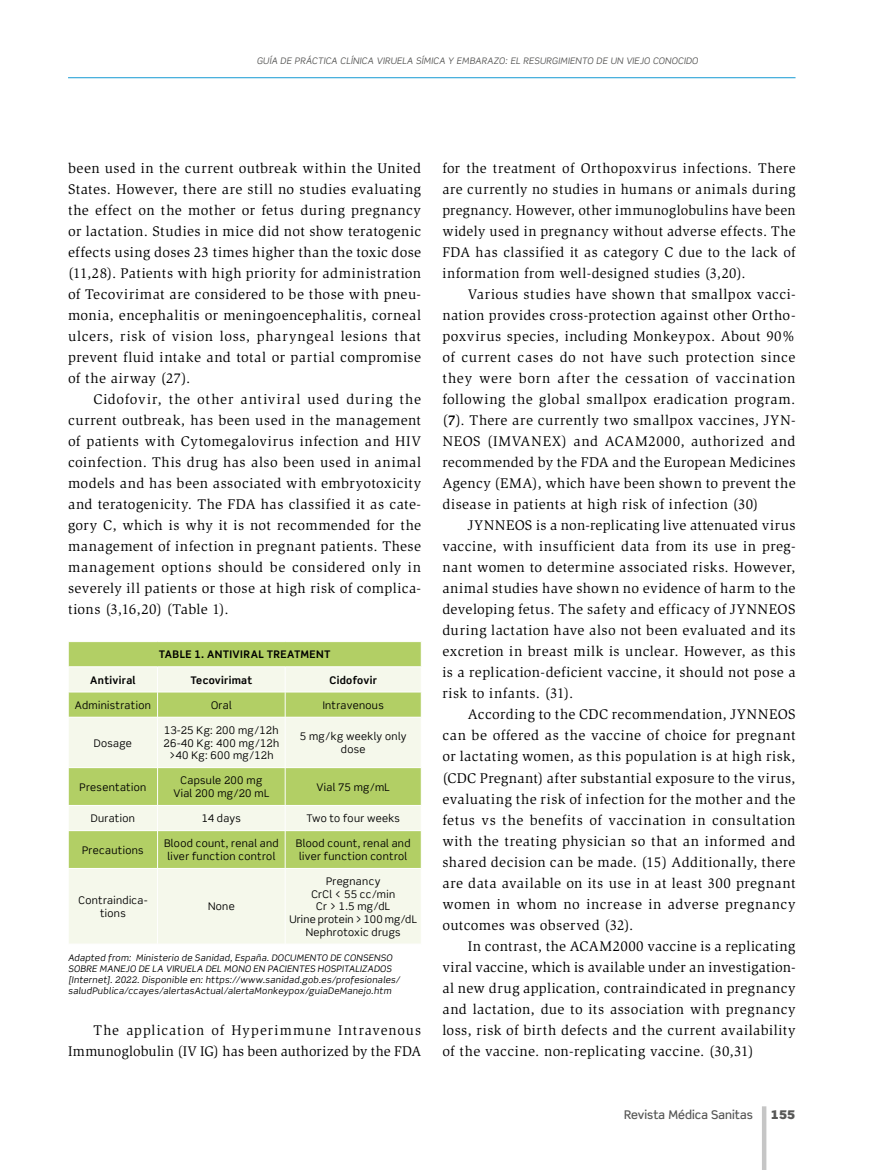
<style>
.page{position:relative;width:872px;height:1170px;background:#fff}
.page>*{position:absolute;margin:0;border:0;box-sizing:border-box;transform-origin:0 0}
._01Body_text{font:14.4px/21px "Slimbach Std";letter-spacing:.03em;color:#000;text-align:justify}
.t1{font:500 12px "Scene Std";color:#575756}
.t2{font:900 12px "Scene Std";color:#575756}
._14texto_tablas{font:10.5px/12.6px "Scene Std";letter-spacing:.03em;color:#000;text-align:center}
._14texto_tablas-2{font:700 10.5px "Scene Std";letter-spacing:.03em;color:#000}
._15Tit_Tabla{font:700 10.5px "Scene Std";letter-spacing:.035em;color:#000}
._17Fuente{font:italic 9px/10.8px "Scene Std";letter-spacing:.03em;color:#000}
.t3{font:italic 9px "Scene Std";letter-spacing:.02em;color:#575756}
.s1{font-weight:700}
</style>
<div class="page">
<hr style="left:68px;top:77px;width:727px;height:1px;background:#169ad3">
<hr style="left:762px;top:1106px;width:4px;height:63px;background:#c6c6c6">
<div style="left:69px;top:642px;width:352px;height:24px;background:#b2cf65"></div>
<svg style="left:69px;top:667px;width:352px;height:276px;background:#dce9ba"></svg>
<hr style="left:68px;top:691px;width:90px;height:1px;background:#fff">
<svg style="left:68px;top:642px;width:1px;height:75px"></svg>
<hr style="left:158px;top:691px;width:127px;height:1px;background:#fff">
<svg style="left:157px;top:667px;width:1px;height:50px"></svg>
<hr style="left:285px;top:691px;width:136px;height:1px;background:#fff">
<svg style="left:285px;top:667px;width:1px;height:50px"></svg>
<hr style="left:68px;top:717px;width:90px;height:1px;background:#fff">
<hr style="left:158px;top:717px;width:127px;height:1px;background:#fff">
<hr style="left:157px;top:717px;width:1px;height:50px;background:#fff">
<hr style="left:285px;top:717px;width:136px;height:1px;background:#fff">
<hr style="left:285px;top:717px;width:1px;height:50px;background:#fff">
<hr style="left:68px;top:767px;width:90px;height:1px;background:#fff">
<hr style="left:158px;top:767px;width:127px;height:1px;background:#fff">
<hr style="left:157px;top:767px;width:1px;height:38px;background:#fff">
<hr style="left:285px;top:767px;width:136px;height:1px;background:#fff">
<hr style="left:285px;top:767px;width:1px;height:38px;background:#fff">
<hr style="left:68px;top:805px;width:90px;height:1px;background:#fff">
<hr style="left:158px;top:805px;width:127px;height:1px;background:#fff">
<svg style="left:157px;top:806px;width:1px;height:24px"></svg>
<hr style="left:285px;top:805px;width:136px;height:1px;background:#fff">
<svg style="left:285px;top:806px;width:1px;height:24px"></svg>
<hr style="left:68px;top:830px;width:90px;height:1px;background:#fff">
<hr style="left:158px;top:830px;width:127px;height:1px;background:#fff">
<hr style="left:157px;top:830px;width:1px;height:38px;background:#fff">
<hr style="left:285px;top:830px;width:136px;height:1px;background:#fff">
<hr style="left:285px;top:830px;width:1px;height:38px;background:#fff">
<hr style="left:68px;top:868px;width:90px;height:1px;background:#fff">
<hr style="left:158px;top:868px;width:127px;height:1px;background:#fff">
<hr style="left:157px;top:868px;width:1px;height:75px;background:#fff">
<hr style="left:285px;top:868px;width:136px;height:1px;background:#fff">
<hr style="left:285px;top:868px;width:1px;height:75px;background:#fff">
<p class="t3" style="left:257px;top:55px;width:443px">GUÍA DE PRÁCTICA CLÍNICA VIRUELA SÍMICA Y EMBARAZO: EL RESURGIMIENTO DE UN VIEJO CONOCIDO</p>
<p class="_01Body_text" style="left:68px;top:158px;width:354px">been used in the current outbreak within the United States. However, there are still no studies evaluating the effect on the mother or fetus during pregnancy or lactation. Studies in mice did not show teratogenic effects using doses 23 times higher than the toxic dose (11,28). Patients with high priority for administration of Tecovirimat are considered to be those with pneu&shy;monia, encephalitis or meningoencephalitis, corneal ulcers, risk of vision loss, pharyngeal lesions that prevent fluid intake and total or partial compromise of the airway (27).</p>
<p class="_01Body_text" style="left:68px;top:389px;width:354px;text-indent:26px">Cidofovir, the other antiviral used during the current outbreak, has been used in the management of patients with Cytomegalovirus infection and HIV coinfection. This drug has also been used in animal models and has been associated with embryotoxicity and teratogenicity. The FDA has classified it as cate&shy;gory C, which is why it is not recommended for the management of infection in pregnant patients. These management options should be considered only in severely ill patients or those at high risk of complica&shy;tions (3,16,20) (Table 1).</p>
<p class="_15Tit_Tabla" style="left:159px;top:648px;width:173px">TABLE 1. ANTIVIRAL TREATMENT</p>
<p class="_14texto_tablas-2" style="left:90px;top:673px;width:47px">Antiviral</p>
<p class="_14texto_tablas-2" style="left:190px;top:673px;width:63px">Tecovirimat</p>
<p class="_14texto_tablas-2" style="left:329px;top:673px;width:49px">Cidofovir</p>
<p class="_14texto_tablas" style="left:75px;top:698px;width:78px">Administration</p>
<p class="_14texto_tablas" style="left:211px;top:698px;width:22px">Oral</p>
<p class="_14texto_tablas" style="left:323px;top:698px;width:63px">Intravenous</p>
<p class="_14texto_tablas" style="left:94px;top:736px;width:40px">Dosage</p>
<p class="_14texto_tablas" style="left:164px;top:723px;width:116px">13-25 Kg: 200 mg/12h</p>
<p class="_14texto_tablas" style="left:164px;top:736px;width:117px">26-40 Kg: 400 mg/12h</p>
<p class="_14texto_tablas" style="left:169px;top:748px;width:106px">&gt;40 Kg: 600 mg/12h</p>
<p class="_14texto_tablas" style="left:300px;top:730px;width:108px">5 mg/kg weekly only dose</p>
<p class="_14texto_tablas" style="left:79px;top:780px;width:68px">Presentation</p>
<p class="_14texto_tablas" style="left:180px;top:774px;width:83px">Capsule 200 mg</p>
<p class="_14texto_tablas" style="left:173px;top:786px;width:98px">Vial 200 mg/20 mL</p>
<p class="_14texto_tablas" style="left:316px;top:780px;width:75px">Vial 75 mg/mL</p>
<p class="_14texto_tablas" style="left:91px;top:811px;width:46px">Duration</p>
<p class="_14texto_tablas" style="left:202px;top:811px;width:41px">14 days</p>
<p class="_14texto_tablas" style="left:306px;top:811px;width:95px">Two to four weeks</p>
<p class="_14texto_tablas" style="left:82px;top:843px;width:63px">Precautions</p>
<p class="_14texto_tablas" style="left:164px;top:837px;width:116px">Blood count, renal and liver function control</p>
<p class="_14texto_tablas" style="left:296px;top:837px;width:116px">Blood count, renal and liver function control</p>
<p class="_14texto_tablas" style="left:78px;top:893px;width:70px">Contraindica&shy;tions</p>
<p class="_14texto_tablas" style="left:208px;top:900px;width:28px">None</p>
<p class="_14texto_tablas" style="left:326px;top:874px;width:56px">Pregnancy</p>
<p class="_14texto_tablas" style="left:311px;top:887px;width:85px">CrCl &lt; 55 cc/min</p>
<p class="_14texto_tablas" style="left:316px;top:900px;width:76px">Cr &gt; 1.5 mg/dL</p>
<p class="_14texto_tablas" style="left:289px;top:912px;width:129px">Urine protein &gt; 100 mg/dL</p>
<p class="_14texto_tablas" style="left:306px;top:925px;width:96px">Nephrotoxic drugs</p>
<p class="_17Fuente" style="left:68px;top:952px;width:334px">Adapted from: Ministerio de Sanidad, España. DOCUMENTO DE CONSENSO SOBRE MANEJO DE LA VIRUELA DEL MONO EN PACIENTES HOSPITALIZADOS [Internet]. 2022. Disponible en: https://www.sanidad.gob.es/profesionales/ saludPublica/ccayes/alertasActual/alertaMonkeypox/guiaDeManejo.htm</p>
<p class="_01Body_text" style="left:68px;top:1019px;width:354px;text-align:right">The application of Hyperimmune Intravenous<br>Immunoglobulin (IV IG) has been authorized by the FDA</p>
<p class="_01Body_text" style="left:442px;top:158px;width:355px">for the treatment of Orthopoxvirus infections. There are currently no studies in humans or animals during pregnancy. However, other immunoglobulins have been widely used in pregnancy without adverse effects. The FDA has classified it as category C due to the lack of information from well-designed studies (3,20).</p>
<p class="_01Body_text" style="left:442px;top:284px;width:355px;text-indent:26px">Various studies have shown that smallpox vacci&shy;nation provides cross-protection against other Ortho&shy;poxvirus species, including Monkeypox. About 90% of current cases do not have such protection since they were born after the cessation of vaccination following the global smallpox eradication program. (<span class="s1">7</span>). There are currently two smallpox vaccines, JYN-NEOS (IMVANEX) and ACAM2000, authorized and recommended by the FDA and the European Medicines Agency (EMA), which have been shown to prevent the disease in patients at high risk of infection (30)</p>
<p class="_01Body_text" style="left:442px;top:515px;width:355px;text-indent:26px">JYNNEOS is a non-replicating live attenuated virus vaccine, with insufficient data from its use in preg&shy;nant women to determine associated risks. However, animal studies have shown no evidence of harm to the developing fetus. The safety and efficacy of JYNNEOS during lactation have also not been evaluated and its excretion in breast milk is unclear. However, as this is a replication-deficient vaccine, it should not pose a risk to infants. (31).</p>
<p class="_01Body_text" style="left:442px;top:704px;width:355px;text-indent:26px">According to the CDC recommendation, JYNNEOS can be offered as the vaccine of choice for pregnant or lactating women, as this population is at high risk, (CDC Pregnant) after substantial exposure to the virus, evaluating the risk of infection for the mother and the fetus vs the benefits of vaccination in consultation with the treating physician so that an informed and shared decision can be made. (15) Additionally, there are data available on its use in at least 300 pregnant women in whom no increase in adverse pregnancy outcomes was observed (32).</p>
<p class="_01Body_text" style="left:442px;top:935px;width:355px;text-indent:26px">In contrast, the ACAM2000 vaccine is a replicating viral vaccine, which is available under an investigation&shy;al new drug application, contraindicated in pregnancy and lactation, due to its association with pregnancy loss, risk of birth defects and the current availability of the vaccine. non-replicating vaccine. (30,31)</p>
<p class="t1" style="left:624px;top:1106px;width:130px">Revista Médica Sanitas</p>
<p class="t2" style="left:771px;top:1106px;width:26px">155</p>
</div>
